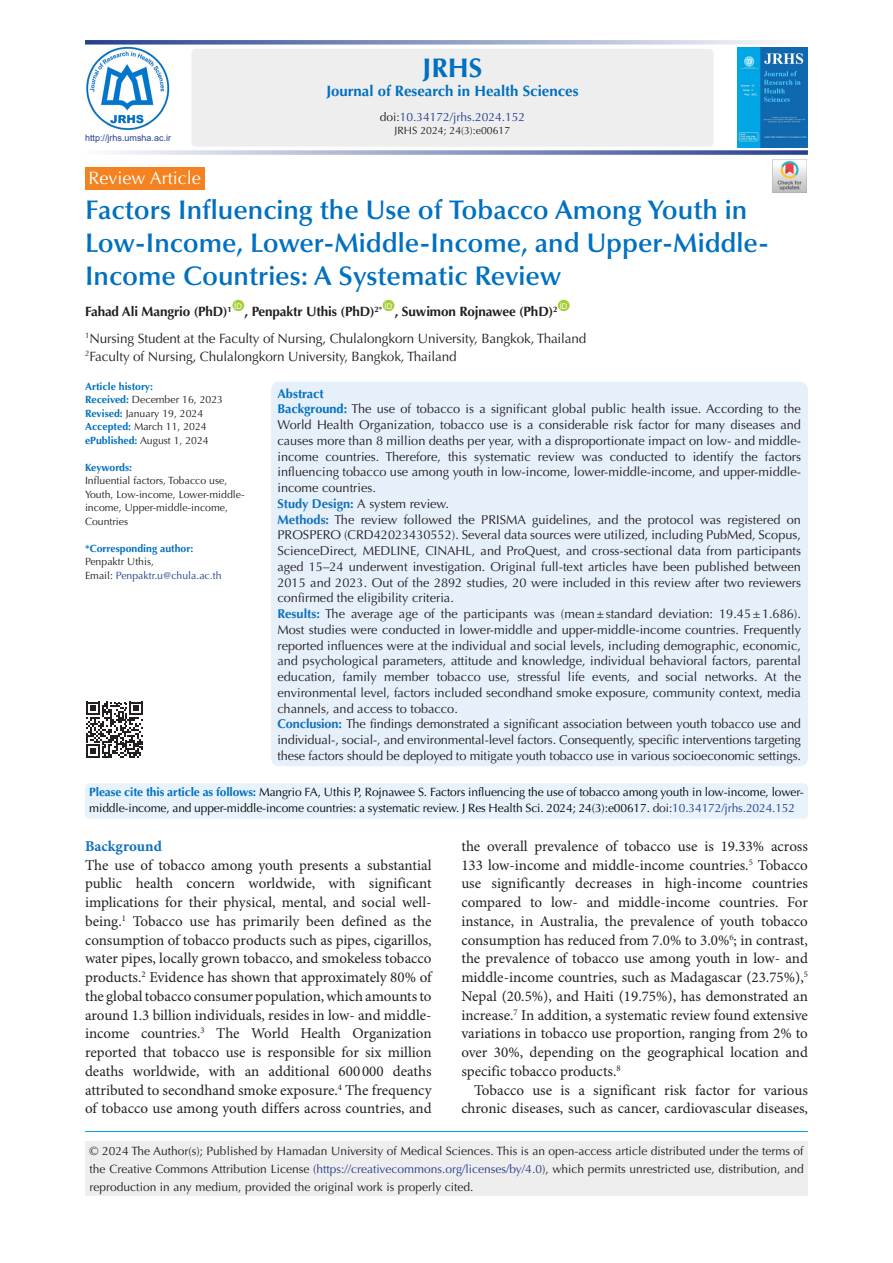
<style>
.page{position:relative;width:893px;height:1263px;background:#fff}
.page>*{position:absolute;margin:0;border:0;box-sizing:border-box;transform-origin:0 0}
.t1{font:600 27px/33px "Optima LT Std";color:#0070c0}
.t2{font:700 27px "Optima LT Std";color:#0070c0}
.t3{font:18px "Optima LT Std";color:#fff}
.t4{font:15px/18.8px "Minion Pro";color:#231f20;text-align:justify}
.t5{font:700 15px "Optima LT Std";color:#0070c0}
.heading_1{font:700 15px "Minion Pro";color:#1070b9}
.t6{font:13.5px "Optima LT Std";letter-spacing:-.01em;color:#231f20}
.t7{font:700 13.5px "Optima LT Std";letter-spacing:-.01em;color:#231f20}
.t8{font:12.75px/15.8px "Optima LT Std";color:#231f20;text-align:justify}
.t9{font:700 12.75px "Optima LT Std";color:#0070c0}
.t10{font:12px/18px "Optima LT Std";color:#221e1f;text-align:justify}
.t11{font:12px/15.8px "Optima LT Std";letter-spacing:-.01em;color:#040503}
.t12{font:12px "Optima LT Std";color:#253f8e}
.t13{font:10.5px/13.5px "Optima LT Std";color:#231f20}
.t14{font:700 10.5px "Optima LT Std";color:#0070c0}
.t15{font:10.5px "Optima LT Std";color:#253f8e}
.t16{font:700 10.5px "Optima LT Std";letter-spacing:-.02em;color:#0070c0}
.Body_Text{font:9px "Arial";color:#253f8e}
.t17{font:7.8px "Arial";color:#fff}
.s1{color:#231f20}
.s2{font-weight:700;color:#0070c0}
.s3{font-weight:700;color:#1070b9}
.s4{font-family:"Times New Roman";color:#0d0d0d}
.s5{color:#253f8e}
</style>
<div class="page">
<hr style="left:85px;top:1131px;width:723px;height:1px;background:#0099e5">
<div style="left:191px;top:49px;width:522px;height:98px;background:#eee;border-radius:4px"></div>
<div style="left:85px;top:1141px;width:723px;height:55px;background:#eee"></div>
<div style="left:232px;top:300px;width:12px;height:11px;background:#a6ce39;border-radius:50%"></div>
<div style="left:383px;top:300px;width:11px;height:11px;background:#a6ce39;border-radius:50%"></div>
<div style="left:558px;top:300px;width:12px;height:11px;background:#a6ce39;border-radius:50%"></div>
<div style="left:85px;top:167px;width:119px;height:23px;background:#f58220"></div>
<img style="left:773px;top:159px;width:34px;height:34px">
<img style="left:738px;top:47px;width:70px;height:100px">
<img style="left:86px;top:47px;width:84px;height:83px">
<svg style="left:112px;top:150px;width:696px;height:5px;background:#98a4c9"></svg>
<svg style="left:85px;top:40px;width:697px;height:5px;background:#97a4c9"></svg>
<svg style="left:86px;top:701px;width:57px;height:57px"></svg>
<div style="left:85px;top:783px;width:723px;height:36px;background:#e8f2fa;border-radius:4px"></div>
<div style="left:271px;top:382px;width:537px;height:384px;background:#e6f0fa;border-radius:8px"></div>
<p class="Body_Text" style="left:85px;top:132px;width:88px">http://jrhs.umsha.ac.ir</p>
<p class="t3" style="left:88px;top:167px;width:114px">Review Article</p>
<p class="t2" style="left:422px;top:52px;width:61px">JRHS</p>
<p class="t5" style="left:326px;top:83px;width:254px">Journal of Research in Health Sciences</p>
<p class="t12" style="left:380px;top:110px;width:147px"><span class="s1">doi:</span>10.34172/jrhs.2024.152</p>
<p class="t13" style="left:395px;top:124px;width:117px">JRHS 2024; 24(3):e00617</p>
<p class="t1" style="left:85px;top:194px;width:685px">Factors Influencing the Use of Tobacco Among Youth in<br>Low-Income, Lower-Middle-Income, and Upper-Middle-<br>Income Countries: A Systematic Review</p>
<p class="t7" style="left:85px;top:304px;width:148px">Fahad Ali Mangrio (PhD)<sup>1</sup></p>
<p class="t17" style="left:560px;top:300px;width:9px">ID</p>
<p class="t6" style="left:85px;top:330px;width:503px"><sup>1</sup>Nursing Student at the Faculty of Nursing, Chulalongkorn University, Bangkok, Thailand</p>
<p class="t6" style="left:85px;top:348px;width:373px"><sup>2</sup>Faculty of Nursing, Chulalongkorn University, Bangkok, Thailand</p>
<p class="t17" style="left:234px;top:300px;width:9px">ID</p>
<p class="t17" style="left:385px;top:300px;width:9px">ID</p>
<p class="t7" style="left:244px;top:304px;width:139px">, Penpaktr Uthis (PhD)<sup>2*</sup></p>
<p class="t7" style="left:395px;top:304px;width:164px">, Suwimon Rojnawee (PhD)<sup>2</sup></p>
<p class="t14" style="left:85px;top:380px;width:70px">Article history:</p>
<p class="t13" style="left:85px;top:393px;width:139px"><span class="s2">Received:</span> December 16, 2023</p>
<p class="t13" style="left:85px;top:406px;width:120px"><span class="s2">Revised:</span> January 19, 2024</p>
<p class="t13" style="left:85px;top:420px;width:123px"><span class="s2">Accepted:</span> March 11, 2024</p>
<p class="t13" style="left:85px;top:433px;width:125px"><span class="s2">ePublished:</span> August 1, 2024</p>
<p class="t16" style="left:85px;top:461px;width:49px">Keywords:</p>
<p class="t13" style="left:85px;top:474px;width:161px">Influential factors, Tobacco use,<br>Youth, Low-income, Lower-middle&shy;income, Upper-middle-income,<br>Countries</p>
<p class="t14" style="left:85px;top:542px;width:110px">*Corresponding author:</p>
<p class="t13" style="left:85px;top:555px;width:70px">Penpaktr Uthis,</p>
<p class="t15" style="left:85px;top:569px;width:138px"><span class="s1">Email:</span> Penpaktr.u@chula.ac.th</p>
<p class="t9" style="left:277px;top:386px;width:48px">Abstract</p>
<p class="t8" style="left:277px;top:401px;width:525px"><span class="s2">Background:</span> The use of tobacco is a significant global public health issue. According to the World Health Organization, tobacco use is a considerable risk factor for many diseases and causes more than 8 million deaths per year, with a disproportionate impact on low- and middle&shy;income countries. Therefore, this systematic review was conducted to identify the factors influencing tobacco use among youth in low-income, lower-middle-income, and upper-middle&shy;income countries.</p>
<p class="t8" style="left:277px;top:496px;width:173px"><span class="s3">Study Design:</span> A system review.</p>
<p class="t8" style="left:277px;top:511px;width:525px"><span class="s3">Methods:</span> The review followed the PRISMA guidelines, and the protocol was registered on PROSPERO (CRD42023430552). Several data sources were utilized, including PubMed, Scopus, ScienceDirect, MEDLINE, CINAHL, and ProQuest, and cross-sectional data from participants aged 15<span class="s4">‒</span>24 underwent investigation. Original full-text articles have been published between 2015 and 2023. Out of the 2892 studies, 20 were included in this review after two reviewers confirmed the eligibility criteria.</p>
<p class="t8" style="left:277px;top:606px;width:525px"><span class="s3">Results:</span> The average age of the participants was (mean±standard deviation: 19.45±1.686).<br>Most studies were conducted in lower-middle and upper-middle-income countries. Frequently reported influences were at the individual and social levels, including demographic, economic, and psychological parameters, attitude and knowledge, individual behavioral factors, parental education, family member tobacco use, stressful life events, and social networks. At the environmental level, factors included secondhand smoke exposure, community context, media channels, and access to tobacco.</p>
<p class="t8" style="left:277px;top:716px;width:525px"><span class="s3">Conclusion:</span> The findings demonstrated a significant association between youth tobacco use and individual-, social-, and environmental-level factors. Consequently, specific interventions targeting these factors should be deployed to mitigate youth tobacco use in various socioeconomic settings.</p>
<p class="t11" style="left:89px;top:784px;width:716px"><span class="s2">Please cite this article as follows:</span> Mangrio FA, Uthis P, Rojnawee S. Factors influencing the use of tobacco among youth in low-income, lower&shy;middle-income, and upper-middle-income countries: a systematic review. J Res Health Sci. 2024; 24(3):e00617. <span class="s1">doi:</span><span class="s5">10.34172/jrhs.2024.152</span></p>
<p class="heading_1" style="left:85px;top:835px;width:78px">Background</p>
<p class="t4" style="left:85px;top:856px;width:348px">The use of tobacco among youth presents a substantial public health concern worldwide, with significant implications for their physical, mental, and social well&shy;being.<sup>1</sup> Tobacco use has primarily been defined as the consumption of tobacco products such as pipes, cigarillos, water pipes, locally grown tobacco, and smokeless tobacco products.<sup>2</sup> Evidence has shown that approximately 80% of the global tobacco consumer population, which amounts to around 1.3 billion individuals, resides in low- and middle&shy;income countries.<sup>3</sup> The World Health Organization reported that tobacco use is responsible for six million deaths worldwide, with an additional 600 000 deaths attributed to secondhand smoke exposure.<sup>4</sup> The frequency of tobacco use among youth differs across countries, and</p>
<p class="t4" style="left:461px;top:837px;width:348px">the overall prevalence of tobacco use is 19.33% across 133 low-income and middle-income countries.<sup>5</sup> Tobacco use significantly decreases in high-income countries compared to low- and middle-income countries. For instance, in Australia, the prevalence of youth tobacco consumption has reduced from 7.0% to 3.0%<sup>6</sup>; in contrast, the prevalence of tobacco use among youth in low- and middle-income countries, such as Madagascar (23.75%),<sup>5<br></sup>Nepal (20.5%), and Haiti (19.75%), has demonstrated an increase.<sup>7</sup> In addition, a systematic review found extensive variations in tobacco use proportion, ranging from 2% to over 30%, depending on the geographical location and specific tobacco products.<sup>8</sup></p>
<p class="t4" style="left:461px;top:1081px;width:348px;text-align:right">Tobacco use is a significant risk factor for various chronic diseases, such as cancer, cardiovascular diseases,</p>
<p class="t10" style="left:90px;top:1142px;width:716px"><span class="s1">© 2024 The Author(s); Published by Hamadan University of Medical Sciences.</span> This is an open-access article distributed under the terms of the Creative Commons Attribution License (<span class="s5">https://creativecommons.org/licenses/by/4.0</span>), which permits unrestricted use, distribution, and reproduction in any medium, provided the original work is properly cited.</p>
</div>
